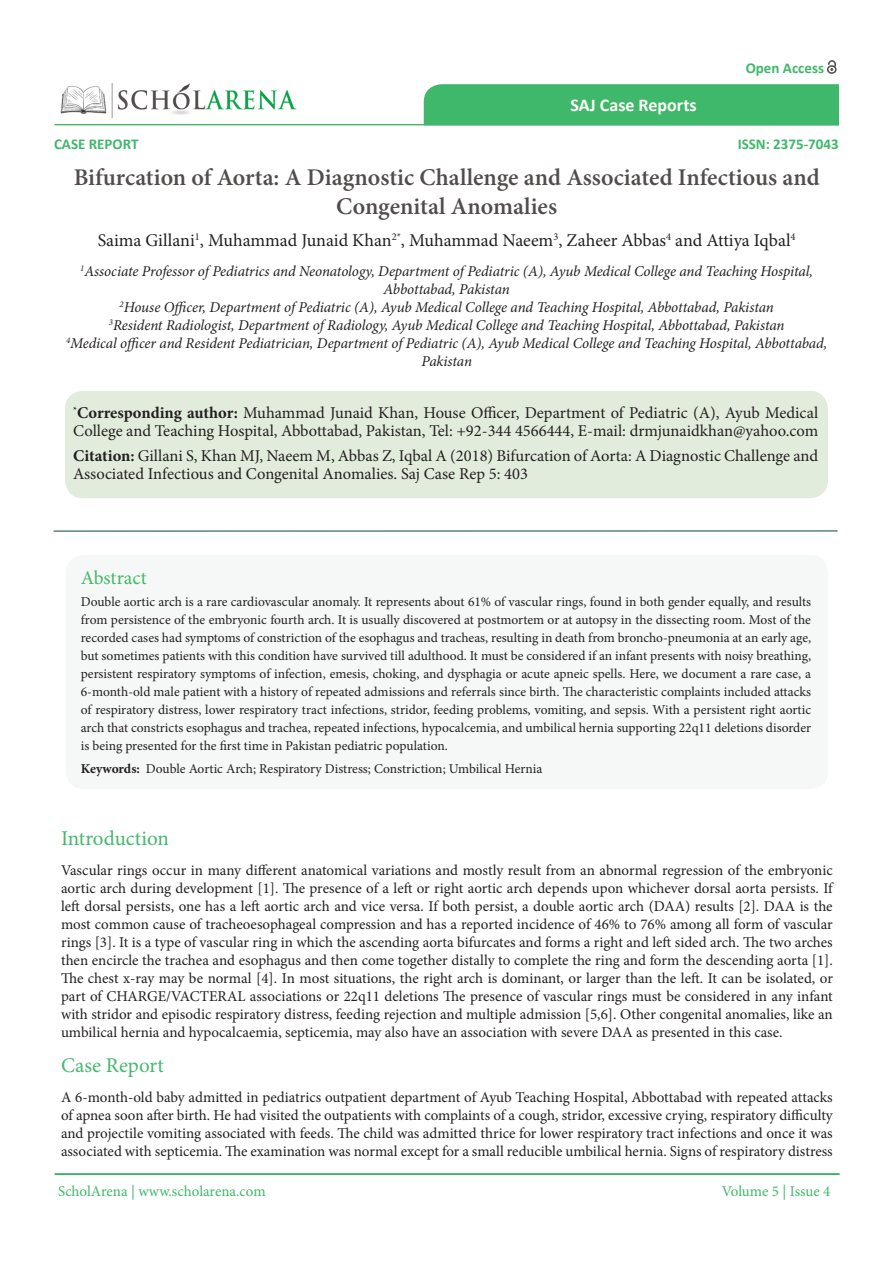
<style>
.page{position:relative;width:893px;height:1263px;background:#fff}
.page>*{position:absolute;margin:0;border:0;box-sizing:border-box;transform-origin:0 0}
.t1{font:600 24px/28.8px "Minion Pro";color:#524c4c;text-align:center}
.t2{font:21px "Minion Pro";color:#45b86b}
.t3{font:19.5px "Minion Pro";color:#45b86b}
.t4{font:18px "Minion Pro";color:#231f20}
.t5{font:700 18px "Calibri";color:#fffff8}
.t6{font:16.5px/18px "Minion Pro";color:#231f20}
.t7{font:15px/18px "Minion Pro";color:#231f20;text-align:justify}
.t8{font:italic 15px/18px "Minion Pro";letter-spacing:-.01em;color:#231f20;text-align:center}
.t9{font:15px "Minion Pro";letter-spacing:-.005em;color:#40b86b}
.t10{font:700 15px "Calibri";color:#40b86b}
.t11{font:13.5px/18px "Minion Pro";color:#231f20;text-align:justify}
.t12{font:10.5px "Minion Pro";color:#231f20}
.t13{font:700 9.6px "Minion Pro";color:#231f20}
.t14{font:italic 8.7px "Minion Pro";color:#231f20}
.s1{font-size:18px}
.s2{font-weight:700}
</style>
<div class="page">
<div style="left:65px;top:391px;width:763px;height:107px;background:#e2ecdd;border-radius:18px"></div>
<img style="left:60px;top:83px;width:237px;height:34px">
<hr style="left:54px;top:124px;width:785px;height:1px;background:#50b66d">
<svg style="left:54px;top:123px;width:88px;height:3px"></svg>
<hr style="left:55px;top:1173px;width:785px;height:2px;background:#0aa345">
<svg style="left:424px;top:60px;width:415px;height:66px"></svg>
<hr style="left:54px;top:531px;width:784px;height:1px;background:#0d433d">
<div style="left:66px;top:555px;width:762px;height:234px;background:#f6f7f7;border-radius:18px"></div>
<p class="t10" style="left:54px;top:134px;width:86px">CASE REPORT</p>
<p class="t5" style="left:570px;top:94px;width:128px">SAJ Case Reports</p>
<p class="t10" style="left:746px;top:58px;width:80px">Open Access</p>
<p class="t10" style="left:738px;top:134px;width:103px">ISSN: 2375-7043</p>
<p class="t1" style="left:74px;top:163px;width:747px">Bifurcation of Aorta A: Diagnostic Challenge and Associated Infectious and<br>Congenital Anomalies</p>
<p class="t12" style="left:195px;top:230px;width:7px">1</p>
<p class="t12" style="left:392px;top:230px;width:15px"><span class="s1">,</span>*2</p>
<p class="t12" style="left:666px;top:230px;width:7px">4</p>
<p class="t12" style="left:791px;top:230px;width:7px">4</p>
<p class="t4" style="left:98px;top:228px;width:295px">Saima Gillani , Muhammad Junaid Khan</p>
<p class="t12" style="left:553px;top:230px;width:7px">3</p>
<p class="t4" style="left:409px;top:228px;width:258px">Muhammad Naeem , Zaheer Abbas</p>
<p class="t4" style="left:675px;top:228px;width:117px">and Attiya Iqbal</p>
<p class="t14" style="left:80px;top:262px;width:6px">1</p>
<p class="t8" style="left:84px;top:262px;width:730px">Associate Professor of Pediatrics and Neonatology, Department of Pediatric A( ,) Ayub Medical College and Teaching Hospital,</p>
<p class="t14" style="left:120px;top:298px;width:6px">2</p>
<p class="t8" style="left:384px;top:280px;width:128px">Abbottabad, Pakistan</p>
<p class="t8" style="left:124px;top:298px;width:652px">House Officer, Department of Pediatric A( ,) Ayub Medical College and Teaching Hospital, Abbottabad, Pakistan</p>
<p class="t8" style="left:113px;top:316px;width:673px">Resident Radiologist, Department of Radiology, Ayub Medical College and Teaching Hospital, Abbottabad, Pakistan</p>
<p class="t8" style="left:70px;top:334px;width:759px">Medical officer and Resident Pediatrician, Department of Pediatric A( ,) Ayub Medical College and Teaching Hospital, Abbottabad,<br>Pakistan</p>
<p class="t13" style="left:73px;top:403px;width:5px">*</p>
<p class="t6" style="left:73px;top:404px;width:746px"><span class="s2">Corresponding author:</span> Muhammad Junaid Khan, House Officer, Department of Pediatric (A ,) Ayub Medical<br>College and Teaching Hospital, Abbottabad, Pakistan, Tel: +92-344 4566444, -E mail: drmjunaidkhan@yahoo.com</p>
<p class="t6" style="left:73px;top:447px;width:746px"><span class="s2">Citation:</span> Gillani ,S Khan MJ, Naeem M, Abbas Z, Iqbal A (2018) Bifurcation of Aorta A: Diagnostic Challenge and<br>Associated Infectious and Congenital Anomalies. Saj Case Rep 5: 403</p>
<p class="t14" style="left:109px;top:316px;width:6px">3</p>
<p class="t14" style="left:66px;top:334px;width:6px">4</p>
<p class="t3" style="left:81px;top:564px;width:68px">Abstract</p>
<p class="t11" style="left:81px;top:593px;width:732px">Double aortic arch is a rare cardiovascular anomaly It. represents about 61% of vascular rings, found in both gender equally, and results from persistence of the embryonic fourth arch It. is usually discovered at postmortem or at autopsy in the dissecting room. Most of the recorded cases had symptoms of constriction of the esophagus and tracheas, resulting in death from broncho-pneumonia at an early age, but sometimes patients with this condition have survived till adulthood It. must be considered if an infant presents with noisy breathing, persistent respiratory symptoms of infection, emesis, choking, and dysphagia or acute apneic spells. Here, we document a rare case a, 6-month-old male patient with a history of repeated admissions and referrals since birth. The characteristic complaints included attacks of respiratory distress, lower respiratory tract infections, stridor, feeding problems, vomiting, and sepsis. With a persistent right aortic arch that constricts esophagus and trachea, repeated infections, hypocalcemia, and umbilical hernia supporting 22q11 deletions disorder is being presented for the first time in Pakistan pediatric population.</p>
<p class="t11" style="left:81px;top:760px;width:463px"><span class="s2">Keywords:</span> Double Aortic Arch; Respiratory Distress; Constriction; Umbilical Hernia</p>
<p class="t2" style="left:61px;top:824px;width:109px">Introduction</p>
<p class="t7" style="left:61px;top:861px;width:773px">Vascular rings occur in many different anatomical variations and mostly result from an abnormal regression of the embryonic aortic arch during development [ .]1 The presence of a left or right aortic arch depends upon whichever dorsal aorta persists. If left dorsal persists, one has a left aortic arch and vice versa. If both persist a, double aortic arch (DAA) results [ .]2 DAA is the most common cause of tracheoesophageal compression and has a reported incidence of 46% to 76% among all form of vascular rings I t.]3[ is a type of vascular ring in which the ascending aorta bifurcates and forms a right and left sided arch. The two arches then encircle the trachea and esophagus and then come together distally to complete the ring and form the descending aorta . [1] The chest -x ray may be normal [ .]4 In most situations, the right arch is dominant, or larger than the left. It can be isolated, or part of CHARGE/VACTERAL associations or 22q11 deletions The presence of vascular rings must be considered in any infant with stridor and episodic respiratory distress, feeding rejection and multiple admission [5,6 .] Other congenital anomalies, like an umbilical hernia and hypocalcaemia, septicemia, may also have an association with severe DAA as presented in this case.</p>
<p class="t2" style="left:61px;top:1051px;width:104px">Case Report</p>
<p class="t7" style="left:61px;top:1088px;width:773px">A 6-month-old baby admitted in pediatrics outpatient department of Ayub Teaching Hospital, Abbottabad with repeated attacks of apnea soon after birth. He had visited the outpatients with complaints of a cough, stridor, excessive crying, respiratory difficulty and projectile vomiting associated with feeds. The child was admitted thrice for lower respiratory tract infections and once it was associated with septicemia. The examination was normal except for a small reducible umbilical hernia. Signs of respiratory distress</p>
<p class="t9" style="left:58px;top:1181px;width:209px">ScholArena | www.scholarena.com</p>
<p class="t9" style="left:722px;top:1181px;width:110px">Volume 5 | Issue 4</p>
</div>
